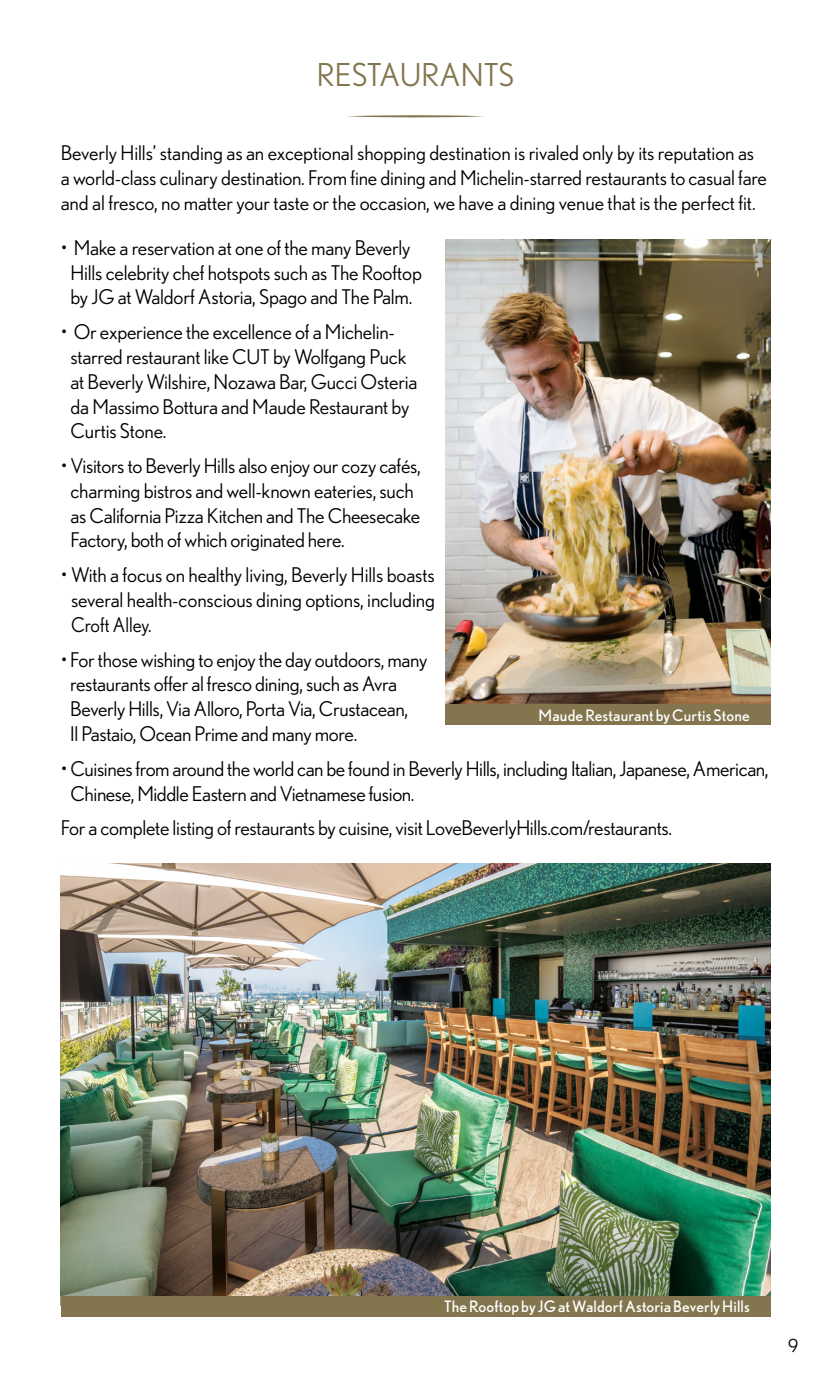
<style>
.page{position:relative;width:831px;height:1377px;background:#fff}
.page>*{position:absolute;margin:0;border:0;box-sizing:border-box;transform-origin:0 0}
.t1{font:31.5px "Nobel";color:#83754e}
.t2{font:20.25px/24.8px "Nobel";letter-spacing:-.01em;color:#000}
.t3{font:18px "Nobel";color:#000}
.t4{font:15.75px "Nobel";letter-spacing:.01em;color:#fff}
</style>
<div class="page">
<img style="left:445px;top:239px;width:325px;height:465px">
<img style="left:61px;top:863px;width:709px;height:433px">
<div style="left:61px;top:1296px;width:709px;height:20px;background:#83754e"></div>
<div style="left:445px;top:704px;width:325px;height:21px;background:#83754e"></div>
<svg style="left:347px;top:115px;width:137px;height:2px"></svg>
<h1 class="t1" style="left:317px;top:57px;width:199px">RESTAURANTS</h1>
<p class="t2" style="left:61px;top:141px;width:707px">Beverly Hills’ standing as an exceptional shopping destination is rivaled only by its reputation as a world-class culinary destination. From fine dining and Michelin-starred restaurants to casual fare and al fresco, no matter your taste or the occasion, we have a dining venue that is the perfect fit.</p>
<p class="t2" style="left:61px;top:235px;width:362px;text-align:center">• Make a reservation at one of the many Beverly<br>Hills celebrity chef hotspots such as The Rooftop by JG at Waldorf Astoria, Spago and The Palm.</p>
<p class="t2" style="left:70px;top:319px;width:348px;text-indent:-10px">• Or experience the excellence of a Michelin&shy;starred restaurant like CUT by Wolfgang Puck at Beverly Wilshire, Nozawa Bar, Gucci Osteria da Massimo Bottura and Maude Restaurant by Curtis Stone.</p>
<p class="t2" style="left:70px;top:453px;width:351px;text-indent:-10px">• Visitors to Beverly Hills also enjoy our cozy cafés, charming bistros and well-known eateries, such as California Pizza Kitchen and The Cheesecake Factory, both of which originated here.</p>
<p class="t2" style="left:71px;top:562px;width:365px;text-align:justify;text-indent:-10px">• With a focus on healthy living, Beverly Hills boasts several health-conscious dining options, including Croft Alley.</p>
<p class="t2" style="left:70px;top:647px;width:358px;text-indent:-9px">• For those wishing to enjoy the day outdoors, many restaurants offer al fresco dining, such as Avra Beverly Hills, Via Alloro, Porta Via, Crustacean,<br>Il Pastaio, Ocean Prime and many more.</p>
<p class="t2" style="left:70px;top:756px;width:699px;text-indent:-10px">• Cuisines from around the world can be found in Beverly Hills, including Italian, Japanese, American,<br>Chinese, Middle Eastern and Vietnamese fusion.</p>
<p class="t2" style="left:61px;top:816px;width:612px">For a complete listing of restaurants by cuisine, visit LoveBeverlyHills.com/restaurants.</p>
<p class="t4" style="left:538px;top:706px;width:212px">Maude Restaurant by Curtis Stone</p>
<p class="t4" style="left:444px;top:1297px;width:307px">The Rooftop by JG at Waldorf Astoria Beverly Hills</p>
<p class="t3" style="left:787px;top:1335px;width:12px">9</p>
</div>
